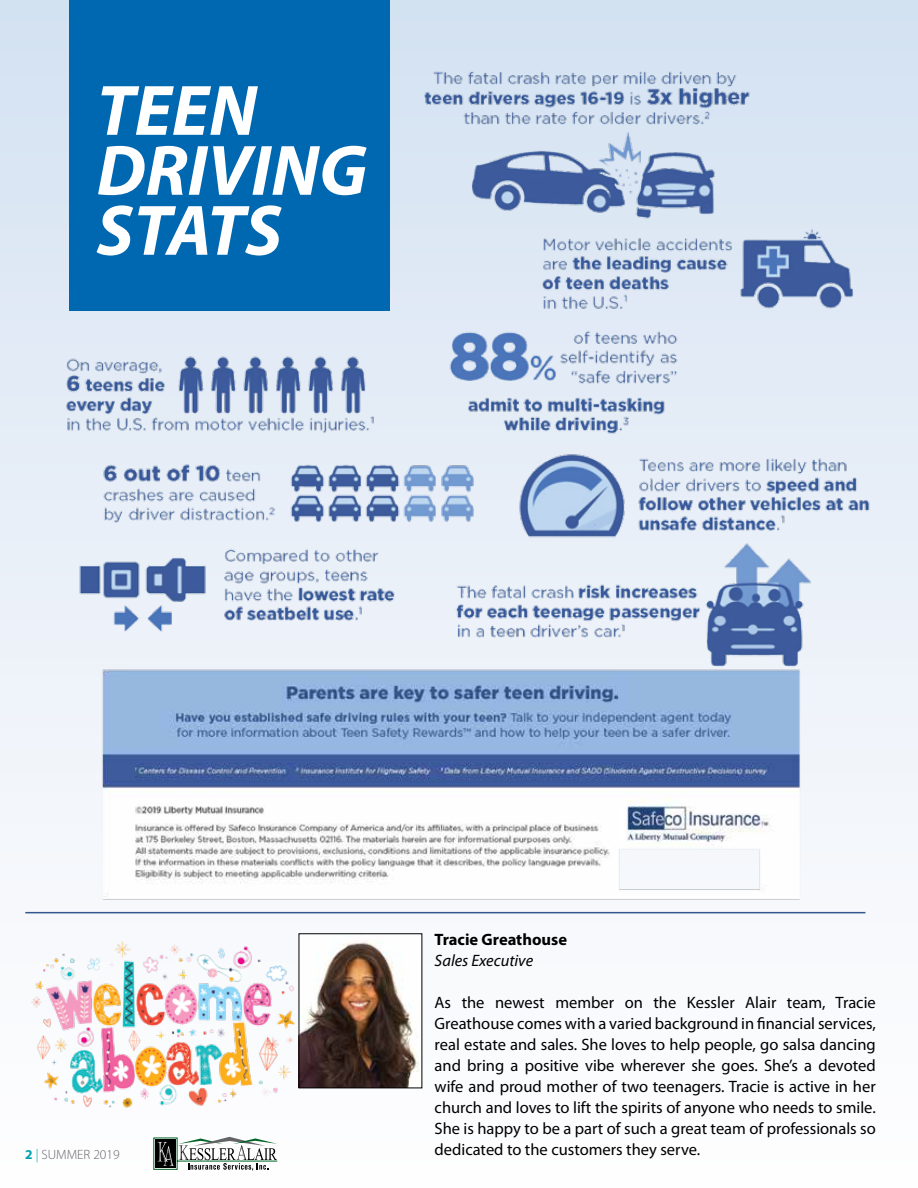
<style>
.page{position:relative;width:918px;height:1188px;background:#fff}
.page>*{position:absolute;margin:0;border:0;box-sizing:border-box;transform-origin:0 0}
.t1{font:italic 700 72px/60px "Myriad Pro";color:#fff}
.t2{font:16.5px/21px "Myriad Pro";color:#000;text-align:justify}
.t3{font:700 16.5px "Myriad Pro";color:#000}
.t4{font:italic 16.5px "Myriad Pro";color:#000}
.t5{font:300 13.5px "Myriad Pro";color:#656669}
.s1{font-weight:700;color:#00a1ae}
.s2{color:#00a1ae}
</style>
<div class="page">
<div style="left:0;top:0;width:918px;height:1188px;background:linear-gradient(to bottom,#d4e2f2,#fff)"></div>
<img style="left:16px;top:928px;width:291px;height:194px">
<img style="left:301px;top:935px;width:119px;height:151px">
<div style="left:299px;top:933px;width:123px;height:155px;border:1px solid #000"></div>
<svg style="left:153px;top:1137px;width:124px;height:33px"></svg>
<div style="left:69px;top:0;width:321px;height:310px;background:#0067b1"></div>
<img style="left:420px;top:60px;width:339px;height:169px">
<img style="left:529px;top:184px;width:339px;height:169px">
<img style="left:51px;top:310px;width:296px;height:169px">
<img style="left:69px;top:408px;width:420px;height:169px">
<img style="left:347px;top:298px;width:432px;height:168px">
<img style="left:489px;top:413px;width:429px;height:168px">
<img style="left:420px;top:524px;width:432px;height:169px">
<img style="left:0;top:556px;width:220px;height:82px">
<img style="left:92px;top:660px;width:712px;height:248px">
<img style="left:196px;top:541px;width:205px;height:82px">
<hr style="left:25px;top:912px;width:840px;height:1px;background:#31588e">
<h1 class="t1" style="left:97px;top:78px;width:272px">TEEN<br>DRIVING<br>STATS</h1>
<p class="t5" style="left:25px;top:1147px;width:96px"><span class="s1">2</span> <span class="s2">|</span> SUMMER 2019</p>
<p class="t3" style="left:435px;top:928px;width:134px">Tracie Greathouse</p>
<p class="t4" style="left:435px;top:950px;width:100px">Sales Executive</p>
<p class="t2" style="left:435px;top:991px;width:443px">As the newest member on the Kessler Alair team, Tracie Greathouse comes with a varied background in financial services, real estate and sales. She loves to help people, go salsa dancing and bring a positive vibe wherever she goes. She’s a devoted wife and proud mother of two teenagers. Tracie is active in her church and loves to lift the spirits of anyone who needs to smile.<br>She is happy to be a part of such a great team of professionals so dedicated to the customers they serve.</p>
</div>
